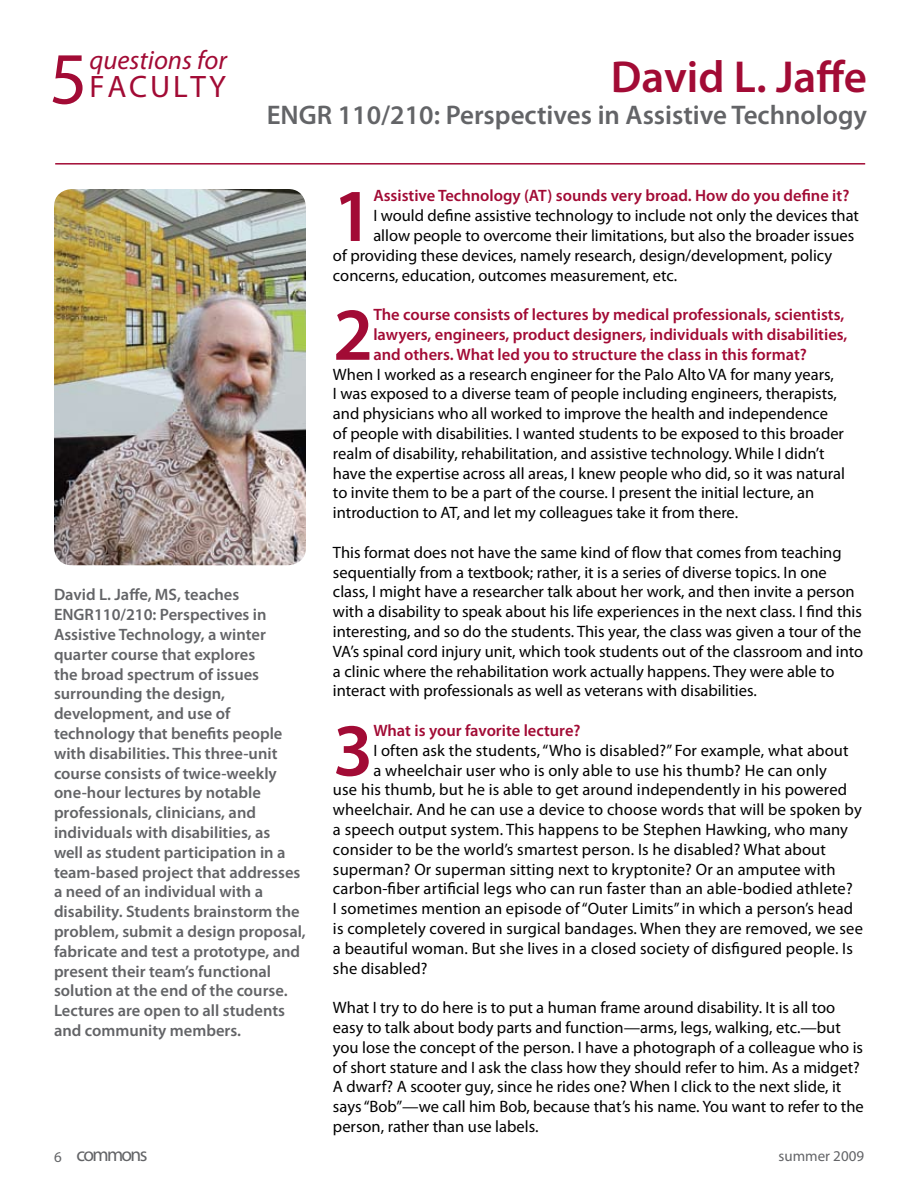
<style>
.page{position:relative;width:918px;height:1188px;background:#fff}
.page>*{position:absolute;margin:0;border:0;box-sizing:border-box;transform-origin:0 0}
.t1{font:600 75.3px "Myriad Pro";color:#a20b35}
.t2{font:74.1px "Myriad Pro";color:#a20b35}
.t3{font:600 45px "Myriad Pro";color:#a20b35}
.t4{font:31.2px "Myriad Pro";letter-spacing:.09em;color:#a20b35}
.t5{font:600 27px "Myriad Pro";color:#636467}
.t6{font:italic 26.7px "Myriad Pro";color:#a20b35}
.t7{font:19.5px "Myriad Pro";letter-spacing:-.085em;color:#636467}
.t8{font:16.5px/19.8px "Myriad Pro";color:#000}
.t9{font:600 16.5px/19.8px "Myriad Pro";color:#636467}
.t10{font:600 16.5px/19.8px "Myriad Pro";color:#a20b35}
.t11{font:15px "Myriad Pro";color:#636467}
.s1{font-size:15px}
</style>
<div class="page">
<img style="left:54px;top:189px;width:252px;height:376px">
<hr style="left:55px;top:163px;width:810px;height:2px;background:#a20b35">
<h3 class="t6" style="left:90px;top:43px;width:139px">questions for</h3>
<h2 class="t2" style="left:50px;top:33px;width:40px">5</h2>
<h3 class="t4" style="left:90px;top:67px;width:138px">FACULTY</h3>
<h3 class="t3" style="left:611px;top:48px;width:258px">David L. Jaffe</h3>
<h3 class="t5" style="left:267px;top:98px;width:602px">ENGR 110/210: Perspectives in Assistive Technology</h3>
<p class="t9" style="left:54px;top:585px;width:253px">David L. Jaffe, MS, teaches<br>ENGR110/210: Perspectives in<br>Assistive Technology, a winter quarter course that explores<br>the broad spectrum of issues surrounding the design, development, and use of technology that benefits people with disabilities. This three-unit course consists of twice-weekly one-hour lectures by notable professionals, clinicians, and individuals with disabilities, as<br>well as student participation in a team-based project that addresses a need of an individual with a disability. Students brainstorm the problem, submit a design proposal, fabricate and test a prototype, and present their team’s functional solution at the end of the course.<br>Lectures are open to all students and community members.</p>
<h1 class="t1" style="left:333px;top:168px;width:42px">1</h1>
<p class="t10" style="left:373px;top:186px;width:478px">Assistive Technology (AT) sounds very broad. How do you define it?</p>
<p class="t8" style="left:373px;top:205px;width:487px">I would define assistive technology to include not only the devices that</p>
<p class="t8" style="left:373px;top:225px;width:482px">allow people to overcome their limitations, but also the broader issues</p>
<p class="t8" style="left:333px;top:245px;width:501px">of providing these devices, namely research, design/development, policy</p>
<p class="t8" style="left:333px;top:265px;width:346px">concerns, education, outcomes measurement, etc.</p>
<h1 class="t1" style="left:333px;top:287px;width:42px">2</h1>
<p class="t10" style="left:373px;top:304px;width:476px">The course consists of lectures by medical professionals, scientists, lawyers, engineers, product designers, individuals with disabilities, and others. What led you to structure the class in this format?</p>
<p class="t8" style="left:333px;top:364px;width:514px">When I worked as a research engineer for the Palo Alto VA for many years,<br>I was exposed to a diverse team of people including engineers, therapists, and physicians who all worked to improve the health and independence of people with disabilities. I wanted students to be exposed to this broader realm of disability, rehabilitation, and assistive technology. While I didn’t have the expertise across all areas, I knew people who did, so it was natural to invite them to be a part of the course. I present the initial lecture, an introduction to AT, and let my colleagues take it from there.</p>
<p class="t8" style="left:333px;top:542px;width:532px">This format does not have the same kind of flow that comes from teaching sequentially from a textbook; rather, it is a series of diverse topics. In one class, I might have a researcher talk about her work, and then invite a person with a disability to speak about his life experiences in the next class. I find this interesting, and so do the students. This year, the class was given a tour of the VA’s spinal cord injury unit, which took students out of the classroom and into a clinic where the rehabilitation work actually happens. They were able to interact with professionals as well as veterans with disabilities.</p>
<h1 class="t1" style="left:333px;top:702px;width:42px">3</h1>
<p class="t10" style="left:373px;top:720px;width:209px">What is your favorite lecture?</p>
<p class="t8" style="left:373px;top:740px;width:477px">I often ask the students, “Who is disabled?” For example, what about</p>
<p class="t8" style="left:373px;top:760px;width:455px">a wheelchair user who is only able to use his thumb? He can only</p>
<p class="t8" style="left:333px;top:780px;width:516px">use his thumb, but he is able to get around independently in his powered</p>
<p class="t8" style="left:333px;top:799px;width:530px">wheelchair. And he can use a device to choose words that will be spoken by</p>
<p class="t8" style="left:333px;top:819px;width:517px">a speech output system. This happens to be Stephen Hawking, who many</p>
<p class="t8" style="left:333px;top:839px;width:494px">consider to be the world’s smartest person. Is he disabled? What about</p>
<p class="t8" style="left:333px;top:859px;width:504px">superman? Or superman sitting next to kryptonite? Or an amputee with</p>
<p class="t8" style="left:333px;top:879px;width:521px">carbon-fiber artificial legs who can run faster than an able-bodied athlete?</p>
<p class="t8" style="left:333px;top:898px;width:522px">I sometimes mention an episode of “Outer Limits” in which a person’s head</p>
<p class="t8" style="left:333px;top:918px;width:532px">is completely covered in surgical bandages. When they are removed, we see</p>
<p class="t8" style="left:333px;top:938px;width:521px">a beautiful woman. But she lives in a closed society of disfigured people. Is</p>
<p class="t8" style="left:333px;top:958px;width:96px">she disabled?</p>
<p class="t8" style="left:333px;top:997px;width:532px">What I try to do here is to put a human frame around disability. It is all too easy to talk about body parts and function—arms, legs, walking, etc.—but you lose the concept of the person. I have a photograph of a colleague who is of short stature and I ask the class how they should refer to him. As a midget?<br>A dwarf? A scooter guy, since he rides one? When I click to the next slide, it says “Bob”—we call him Bob, because that’s his name. You want to refer to the person, rather than use labels.</p>
<p class="t7" style="left:54px;top:1143px;width:95px"><span class="s1">6</span> commons</p>
<p class="t11" style="left:778px;top:1147px;width:87px">summer 2009</p>
</div>
